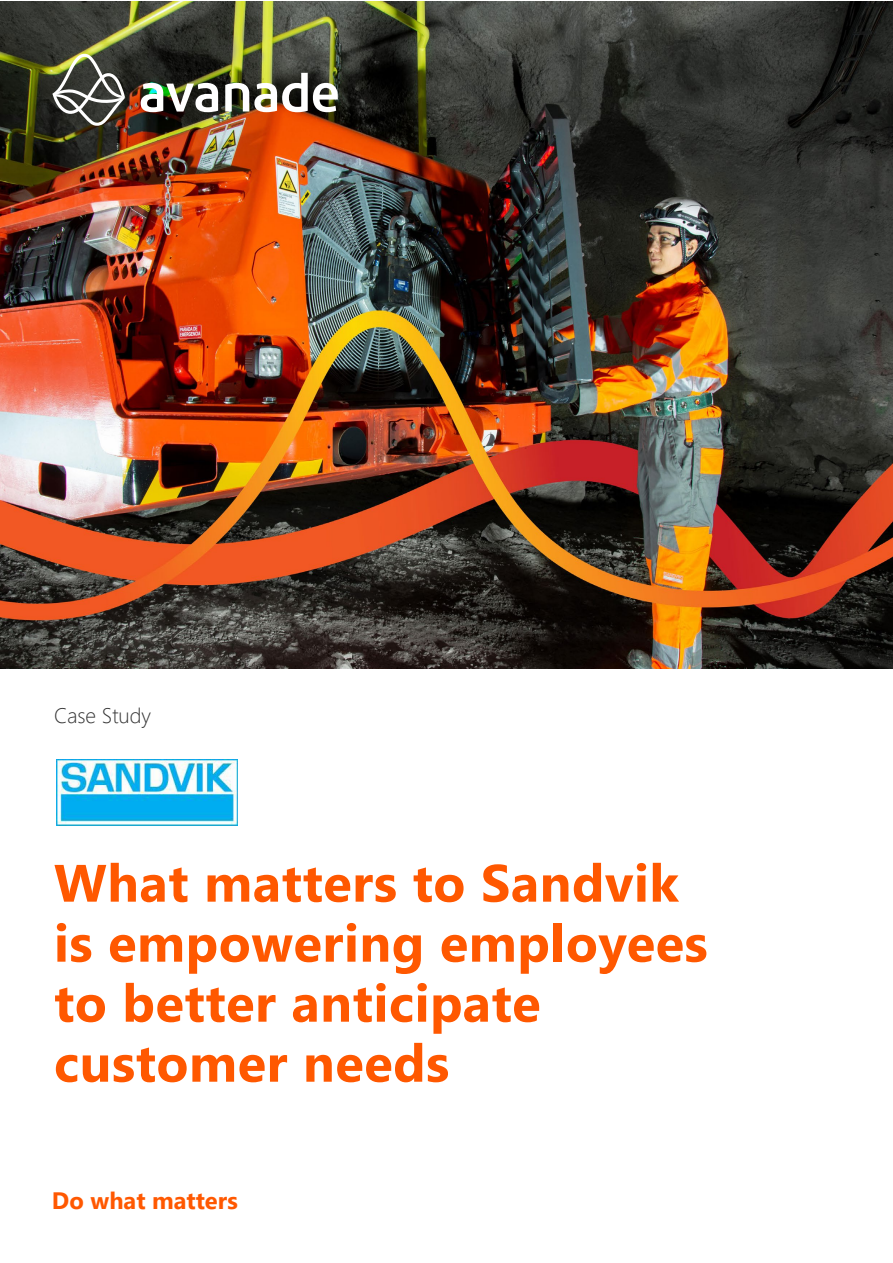
<style>
.page{position:relative;width:893px;height:1263px;background:#fff}
.page>*{position:absolute;margin:0;border:0;box-sizing:border-box;transform-origin:0 0}
.t1{font:700 52.5px/60px "Segoe UI";letter-spacing:.01em;color:#ff5800}
.t2{font:700 23.7px "Segoe UI";color:#ff5800}
.t3{font:300 21px "Segoe UI";color:#333}
</style>
<div class="page">
<img style="left:0;top:1px;width:893px;height:668px">
<img style="left:56px;top:760px;width:181px;height:66px">
<svg style="left:141px;top:83px;width:77px;height:29px"></svg>
<img style="left:225px;top:73px;width:113px;height:39px">
<svg style="left:52px;top:54px;width:73px;height:72px"></svg>
<p class="t3" style="left:54px;top:696px;width:99px">Case Study</p>
<p class="t1" style="left:54px;top:849px;width:655px">What matters to Sandvik is empowering employees to better anticipate customer needs</p>
<p class="t2" style="left:52px;top:1178px;width:187px">Do what matters</p>
</div>
